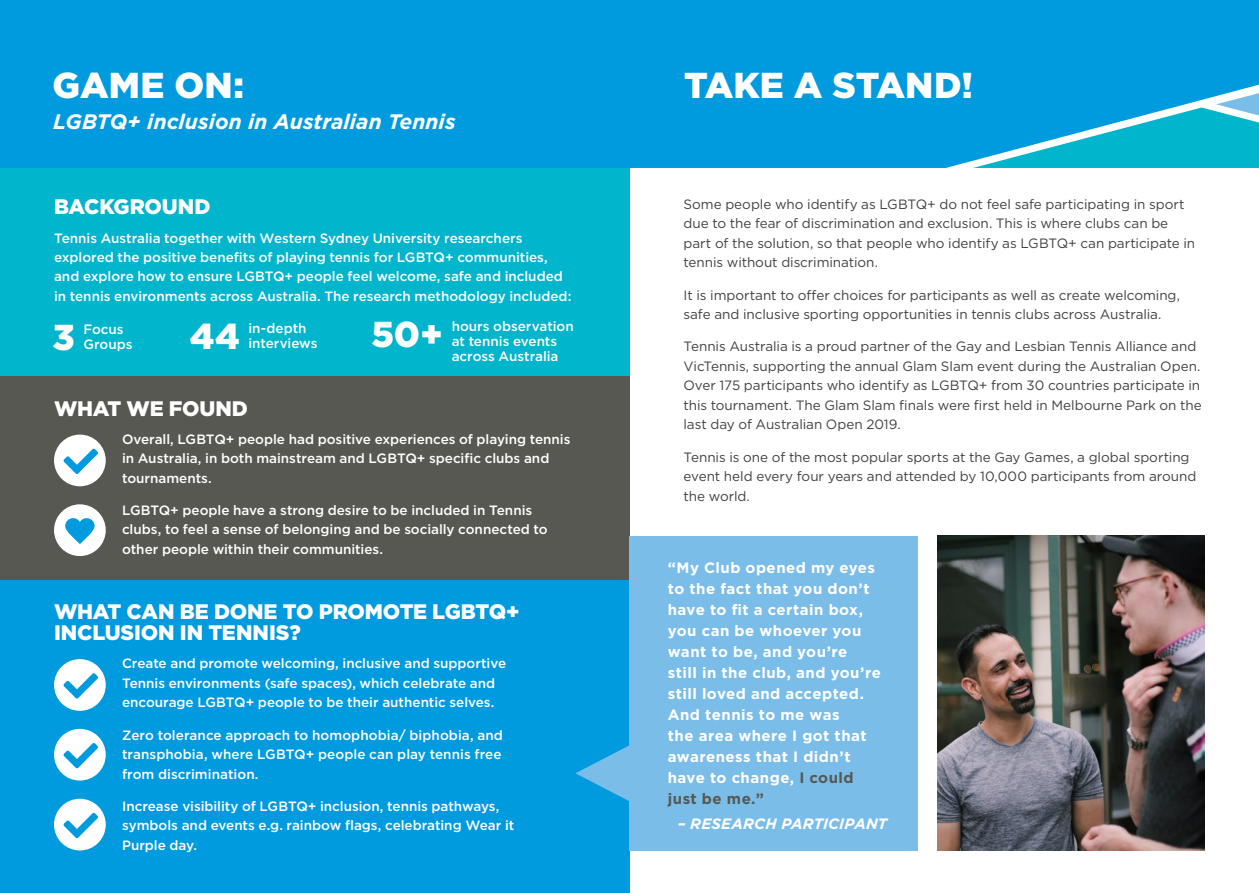
<style>
.page{position:relative;width:1259px;height:893px;background:#fff}
.page>*{position:absolute;margin:0;border:0;box-sizing:border-box;transform-origin:0 0}
.t1{font:900 36px "Gotham HTF";color:#fff}
.t2{font:900 21px/21px "Gotham";letter-spacing:-.01em;color:#fff}
.t3{font:italic 700 21px "Gotham HTF";color:#fff}
.t4{font:700 15px/21px "Gotham HTF";letter-spacing:.03em;color:#fff}
.t5{font:italic 700 15px "Gotham HTF";letter-spacing:.01em;color:#fff}
.t6{font:500 13.5px/19.5px "Gotham";letter-spacing:-.005em;color:#fff}
.t7{font:13.5px/19.5px "Gotham";letter-spacing:-.005em;color:#414042}
.s1{color:#585852}
</style>
<div class="page">
<div style="left:0;top:0;width:629px;height:893px;background:#00b5cc"></div>
<div style="left:0;top:377px;width:629px;height:516px;background:#585852"></div>
<img style="left:937px;top:536px;width:268px;height:314px">
<svg style="left:629px;top:0;width:630px;height:168px;background:#06a0de"></svg>
<div style="left:0;top:0;width:629px;height:168px;background:#009bdf"></div>
<div style="left:0;top:581px;width:629px;height:312px;background:#009bdf"></div>
<div style="left:54px;top:435px;width:52px;height:51px;background:#fff;border-radius:50%"></div>
<svg style="left:63px;top:448px;width:35px;height:26px"></svg>
<div style="left:54px;top:659px;width:52px;height:52px;background:#fff;border-radius:50%"></div>
<svg style="left:63px;top:673px;width:35px;height:25px"></svg>
<div style="left:54px;top:729px;width:52px;height:52px;background:#fff;border-radius:50%"></div>
<svg style="left:63px;top:743px;width:35px;height:25px"></svg>
<div style="left:54px;top:799px;width:52px;height:51px;background:#fff;border-radius:50%"></div>
<svg style="left:63px;top:813px;width:35px;height:25px"></svg>
<div style="left:54px;top:504px;width:52px;height:52px;background:#fff;border-radius:50%"></div>
<svg style="left:65px;top:518px;width:30px;height:26px"></svg>
<div style="left:629px;top:536px;width:288px;height:314px;background:#79bde8"></div>
<svg style="left:575px;top:745px;width:54px;height:56px"></svg>
<h1 class="t1" style="left:53px;top:64px;width:193px">GAME ON:</h1>
<h1 class="t1" style="left:684px;top:64px;width:290px">TAKE A STAND!</h1>
<h2 class="t3" style="left:53px;top:110px;width:404px">LGBTQ+ inclusion in Australian Tennis</h2>
<h2 class="t2" style="left:54px;top:196px;width:158px">BACKGROUND</h2>
<p class="t6" style="left:54px;top:228px;width:519px">Tennis Australia together with Western Sydney University researchers explored the positive benefits of playing tennis for LGBTQ+ communities, and explore how to ensure LGBTQ+ people feel welcome, safe and included in tennis environments across Australia. The research methodology included:</p>
<h1 class="t1" style="left:52px;top:316px;width:24px">3</h1>
<p class="t6" style="left:83px;top:322px;width:51px;line-height:15px">Focus<br>Groups</p>
<h1 class="t1" style="left:190px;top:315px;width:52px">44</h1>
<p class="t6" style="left:248px;top:321px;width:71px;line-height:15px">in-depth interviews</p>
<h1 class="t1" style="left:371px;top:313px;width:73px">50+</h1>
<p class="t6" style="left:452px;top:318px;width:124px;line-height:15px">hours observation at tennis events across Australia</p>
<h2 class="t2" style="left:54px;top:398px;width:195px">WHAT WE FOUND</h2>
<p class="t6" style="left:122px;top:429px;width:450px">Overall, LGBTQ+ people had positive experiences of playing tennis in Australia, in both mainstream and LGBTQ+ specific clubs and tournaments.</p>
<p class="t6" style="left:122px;top:500px;width:427px">LGBTQ+ people have a strong desire to be included in Tennis clubs, to feel a sense of belonging and be socially connected to other people within their communities.</p>
<h2 class="t2" style="left:54px;top:601px;width:467px">WHAT CAN BE DONE TO PROMOTE LGBTQ+<br>INCLUSION IN TENNIS?</h2>
<p class="t6" style="left:122px;top:653px;width:385px">Create and promote welcoming, inclusive and supportive<br>Tennis environments (safe spaces), which celebrate and encourage LGBTQ+ people to be their authentic selves.</p>
<p class="t6" style="left:122px;top:725px;width:382px;text-align:justify">Zero tolerance approach to homophobia/ biphobia, and transphobia, where LGBTQ+ people can play tennis free from discrimination.</p>
<p class="t6" style="left:122px;top:796px;width:394px">Increase visibility of LGBTQ+ inclusion, tennis pathways, symbols and events e.g. rainbow flags, celebrating Wear it<br>Purple day.</p>
<p class="t7" style="left:683px;top:194px;width:513px">Some people who identify as LGBTQ+ do not feel safe participating in sport due to the fear of discrimination and exclusion. This is where clubs can be part of the solution, so that people who identify as LGBTQ+ can participate in tennis without discrimination.</p>
<p class="t7" style="left:683px;top:285px;width:498px">It is important to offer choices for participants as well as create welcoming, safe and inclusive sporting opportunities in tennis clubs across Australia.</p>
<p class="t7" style="left:683px;top:337px;width:520px">Tennis Australia is a proud partner of the Gay and Lesbian Tennis Alliance and VicTennis, supporting the annual Glam Slam event during the Australian Open.<br>Over 175 participants who identify as LGBTQ+ from 30 countries participate in this tournament. The Glam Slam finals were first held in Melbourne Park on the last day of Australian Open 2019.</p>
<p class="t7" style="left:683px;top:447px;width:514px">Tennis is one of the most popular sports at the Gay Games, a global sporting event held every four years and attended by 10,000 participants from around the world.</p>
<p class="t4" style="left:668px;top:556px;width:215px">“My Club opened my eyes to the fact that you don’t have to fit a certain box, you can be whoever you want to be, and you’re<br>still in the club, and you’re still loved and accepted.<br>And tennis to me was<br>the area where I got that awareness that I didn’t have to change, <span class="s1">I could just be me.”</span></p>
<p class="t5" style="left:678px;top:815px;width:211px">– RESEARCH PARTICIPANT</p>
</div>
